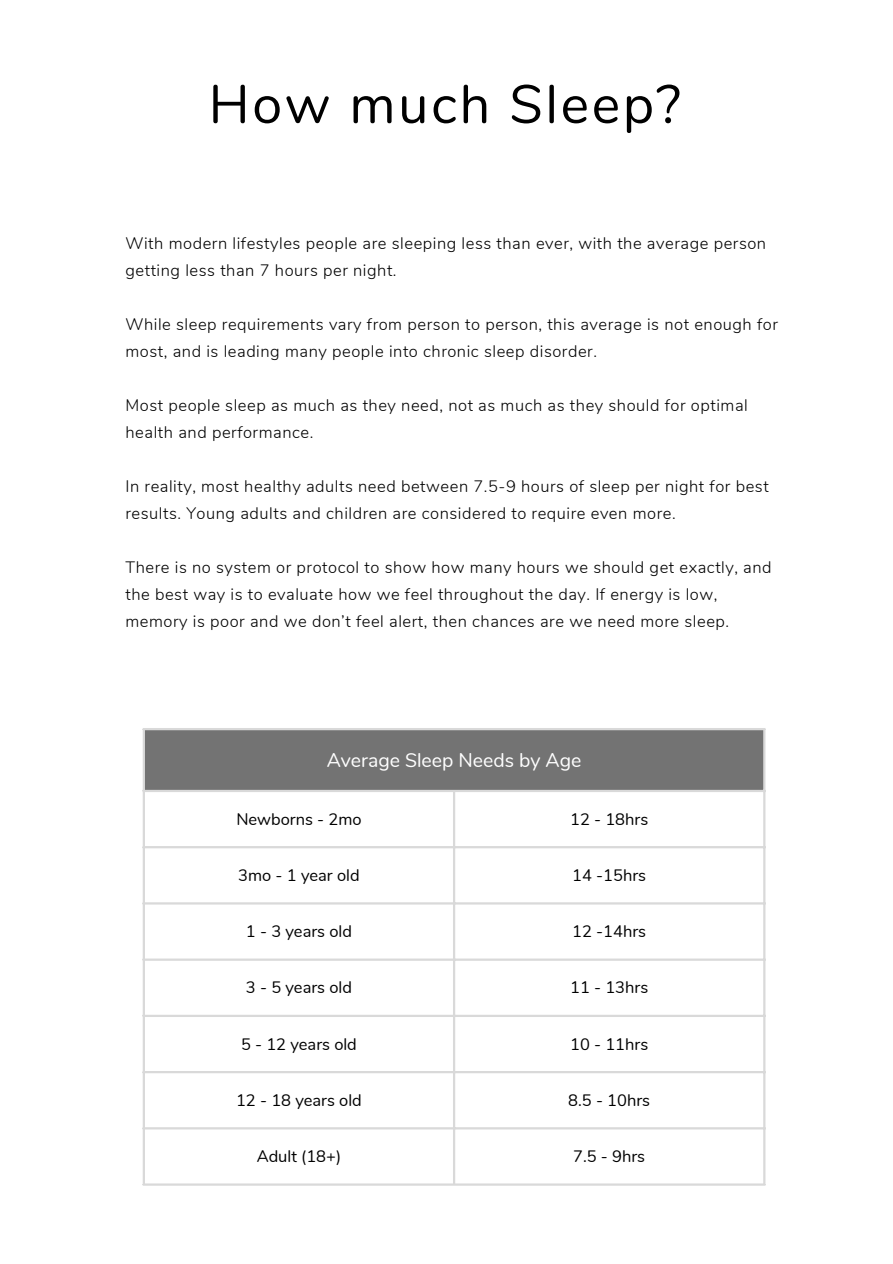
<style>
.page{position:relative;width:893px;height:1264px;background:#fff}
.page>*{position:absolute;margin:0;border:0;box-sizing:border-box;transform-origin:0 0}
.t1{font:54px "Nunito";letter-spacing:.05em;color:#000}
.t2{font:19.5px "Nunito";color:#fff}
.t3{font:300 16.5px/27px "Nunito";letter-spacing:.035em;color:#000}
.t4{font:16.5px "Nunito";color:#000}
</style>
<div class="page">
<div style="left:143px;top:728px;width:621px;height:63px;background:#737373"></div>
<hr style="left:143px;top:730px;width:2px;height:453px;background:#d9d9d9">
<hr style="left:453px;top:792px;width:2px;height:391px;background:#d9d9d9">
<hr style="left:763px;top:730px;width:2px;height:453px;background:#d9d9d9">
<hr style="left:143px;top:728px;width:622px;height:2px;background:#d9d9d9">
<hr style="left:143px;top:789px;width:622px;height:3px;background:#d9d9d9">
<hr style="left:143px;top:846px;width:622px;height:2px;background:#d9d9d9">
<hr style="left:143px;top:902px;width:622px;height:2px;background:#d9d9d9">
<hr style="left:143px;top:958px;width:622px;height:2px;background:#d9d9d9">
<hr style="left:143px;top:1014px;width:622px;height:3px;background:#d9d9d9">
<hr style="left:143px;top:1070px;width:622px;height:3px;background:#d9d9d9">
<hr style="left:143px;top:1127px;width:622px;height:2px;background:#d9d9d9">
<hr style="left:143px;top:1183px;width:622px;height:2px;background:#d9d9d9">
<h1 class="t1" style="left:209px;top:68px;width:473px">How much Sleep?</h1>
<p class="t3" style="left:125px;top:230px;width:642px">With modern lifestyles people are sleeping less than ever, with the average person getting less than 7 hours per night.</p>
<p class="t3" style="left:125px;top:311px;width:654px">While sleep requirements vary from person to person, this average is not enough for most, and is leading many people into chronic sleep disorder.</p>
<p class="t3" style="left:125px;top:392px;width:624px">Most people sleep as much as they need, not as much as they should for optimal health and performance.</p>
<p class="t3" style="left:125px;top:473px;width:644px">In reality, most healthy adults need between 7.5-9 hours of sleep per night for best results. Young adults and children are considered to require even more.</p>
<p class="t3" style="left:125px;top:554px;width:647px">There is no system or protocol to show how many hours we should get exactly, and the best way is to evaluate how we feel throughout the day. If energy is low, memory is poor and we don’t feel alert, then chances are we need more sleep.</p>
<p class="t2" style="left:327px;top:747px;width:256px">Average Sleep Needs by Age</p>
<p class="t4" style="left:236px;top:808px;width:127px">Newborns - 2mo</p>
<p class="t4" style="left:570px;top:808px;width:80px">12 - 18hrs</p>
<p class="t4" style="left:238px;top:864px;width:123px">3mo - 1 year old</p>
<p class="t4" style="left:572px;top:864px;width:75px">14 -15hrs</p>
<p class="t4" style="left:246px;top:920px;width:107px">1 - 3 years old</p>
<p class="t4" style="left:572px;top:920px;width:75px">12 -14hrs</p>
<p class="t4" style="left:246px;top:976px;width:107px">3 - 5 years old</p>
<p class="t4" style="left:570px;top:976px;width:80px">11 - 13hrs</p>
<p class="t4" style="left:241px;top:1032px;width:117px">5 - 12 years old</p>
<p class="t4" style="left:570px;top:1032px;width:80px">10 - 11hrs</p>
<p class="t4" style="left:236px;top:1089px;width:127px">12 - 18 years old</p>
<p class="t4" style="left:568px;top:1089px;width:83px">8.5 - 10hrs</p>
<p class="t4" style="left:257px;top:1145px;width:86px">Adult (18+)</p>
<p class="t4" style="left:573px;top:1145px;width:74px">7.5 - 9hrs</p>
</div>
